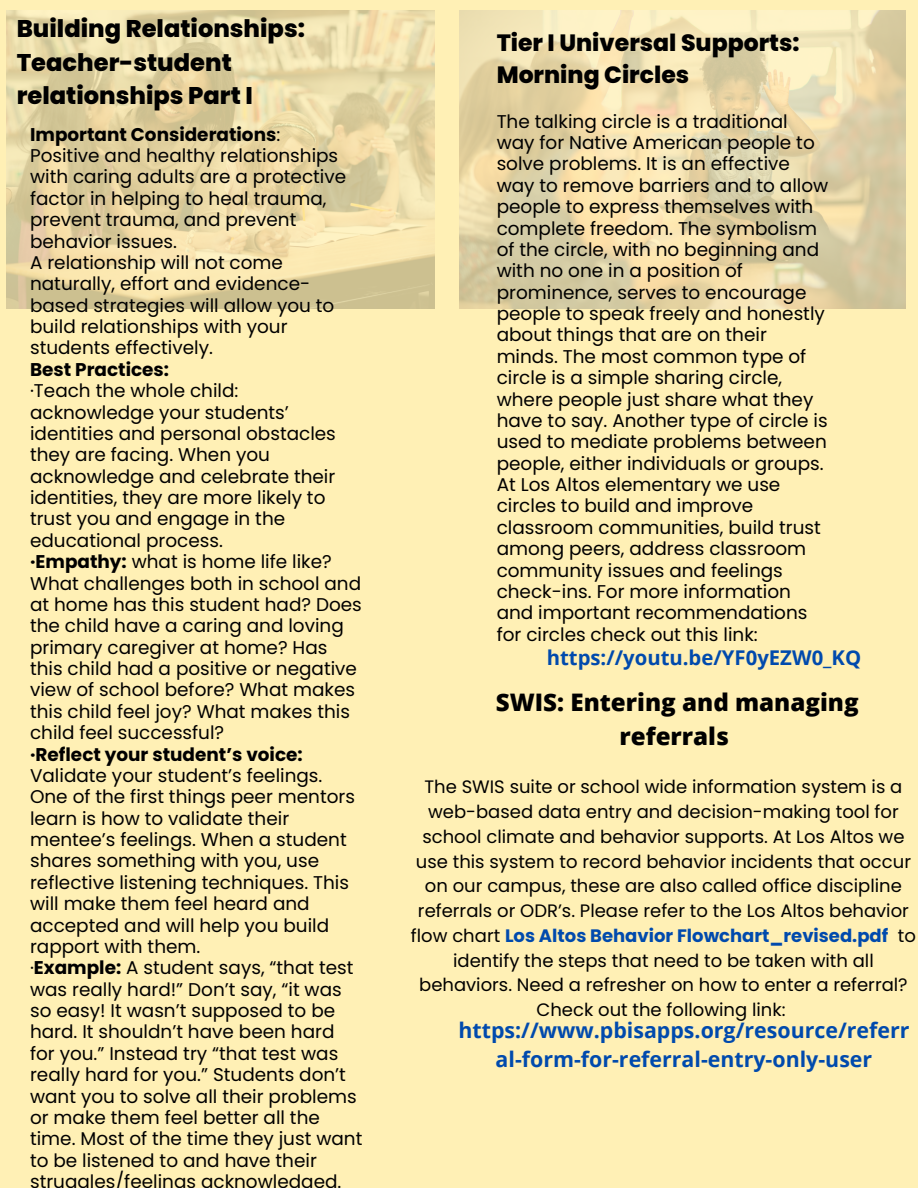
<style>
.page{position:relative;width:918px;height:1188px;background:#fff0b5}
.page>*{position:absolute;margin:0;border:0;box-sizing:border-box;transform-origin:0 0}
.t1{font:800 24.15px/33.8px "Poppins";color:#000}
.t2{font:800 24.15px/33.8px "Open Sans";color:#000;text-align:center}
.t3{font:800 23.55px/32.8px "Poppins";color:#000}
.t4{font:700 21.3px/29.2px "Open Sans";color:#004aad;text-align:center}
.t5{font:700 20.25px "Open Sans";color:#004aad}
.t6{font:18.45px/21.3px "Poppins";color:#000}
.t7{font:700 18.45px "Poppins";color:#000}
.t8{font:18px/24.8px "Poppins";color:#000;text-align:center}
.s1{font-weight:700}
.s2{font-weight:700;color:#004aad}
</style>
<div class="page">
<img style="left:459px;top:11px;width:447px;height:298px">
<img style="left:7px;top:11px;width:427px;height:298px">
<h1 class="t1" style="left:17px;top:11px;width:290px">Building Relationships:<br>Teacher-student relationships Part I</h1>
<p class="t6" style="left:30px;top:124px;width:318px"><span class="s1">Important Considerations</span>:<br>Positive and healthy relationships with caring adults are a protective factor in helping to heal trauma, prevent trauma, and prevent behavior issues.<br>A relationship will not come naturally, effort and evidence&shy;based strategies will allow you to build relationships with your students effectively.</p>
<p class="t7" style="left:30px;top:356px;width:141px">Best Practices:</p>
<p class="t6" style="left:30px;top:380px;width:333px">·Teach the whole child: acknowledge your students’ identities and personal obstacles they are facing. When you acknowledge and celebrate their identities, they are more likely to trust you and engage in the educational process.<br><span class="s1">·Empathy:</span> what is home life like?<br>What challenges both in school and at home has this student had? Does the child have a caring and loving primary caregiver at home? Has this child had a positive or negative view of school before? What makes this child feel joy? What makes this child feel successful?</p>
<p class="t7" style="left:30px;top:741px;width:274px">·Reflect your student’s voice:</p>
<p class="t6" style="left:30px;top:765px;width:334px">Validate your student’s feelings.<br>One of the first things peer mentors learn is how to validate their mentee’s feelings. When a student shares something with you, use reflective listening techniques. This will make them feel heard and accepted and will help you build rapport with them.<br>·<span class="s1">Example:</span> A student says, “that test was really hard!” Don’t say, “it was so easy! It wasn’t supposed to be hard. It shouldn’t have been hard for you.” Instead try “that test was really hard for you.” Students don’t want you to solve all their problems or make them feel better all the time. Most of the time they just want to be listened to and have their struggles/feelings acknowledged.</p>
<p class="t3" style="left:497px;top:26px;width:304px">Tier I Universal Supports:<br>Morning Circles</p>
<p class="t6" style="left:497px;top:111px;width:333px">The talking circle is a traditional way for Native American people to solve problems. It is an effective way to remove barriers and to allow people to express themselves with complete freedom. The symbolism of the circle, with no beginning and with no one in a position of prominence, serves to encourage people to speak freely and honestly about things that are on their minds. The most common type of circle is a simple sharing circle, where people just share what they have to say. Another type of circle is used to mediate problems between people, either individuals or groups.<br>At Los Altos elementary we use circles to build and improve classroom communities, build trust among peers, address classroom community issues and feelings check-ins. For more information and important recommendations for circles check out this link:</p>
<p class="t5" style="left:547px;top:643px;width:316px">https://youtu.be/YF0yEZW0_KQ</p>
<h1 class="t2" style="left:496px;top:685px;width:364px">SWIS: Entering and managing referrals</h1>
<p class="t8" style="left:411px;top:775px;width:507px">The SWIS suite or school wide information system is a web-based data entry and decision-making tool for school climate and behavior supports. At Los Altos we use this system to record behavior incidents that occur on our campus, these are also called office discipline referrals or ODR’s. Please refer to the Los Altos behavior flow chart <span class="s2">Los Altos Behavior Flowchart_revised.pdf</span> to identify the steps that need to be taken with all behaviors. Need a refresher on how to enter a referral?<br>Check out the following link:</p>
<p class="t4" style="left:458px;top:1015px;width:452px">https://www.pbisapps.org/resource/referr al-form-for-referral-entry-only-user</p>
</div>
